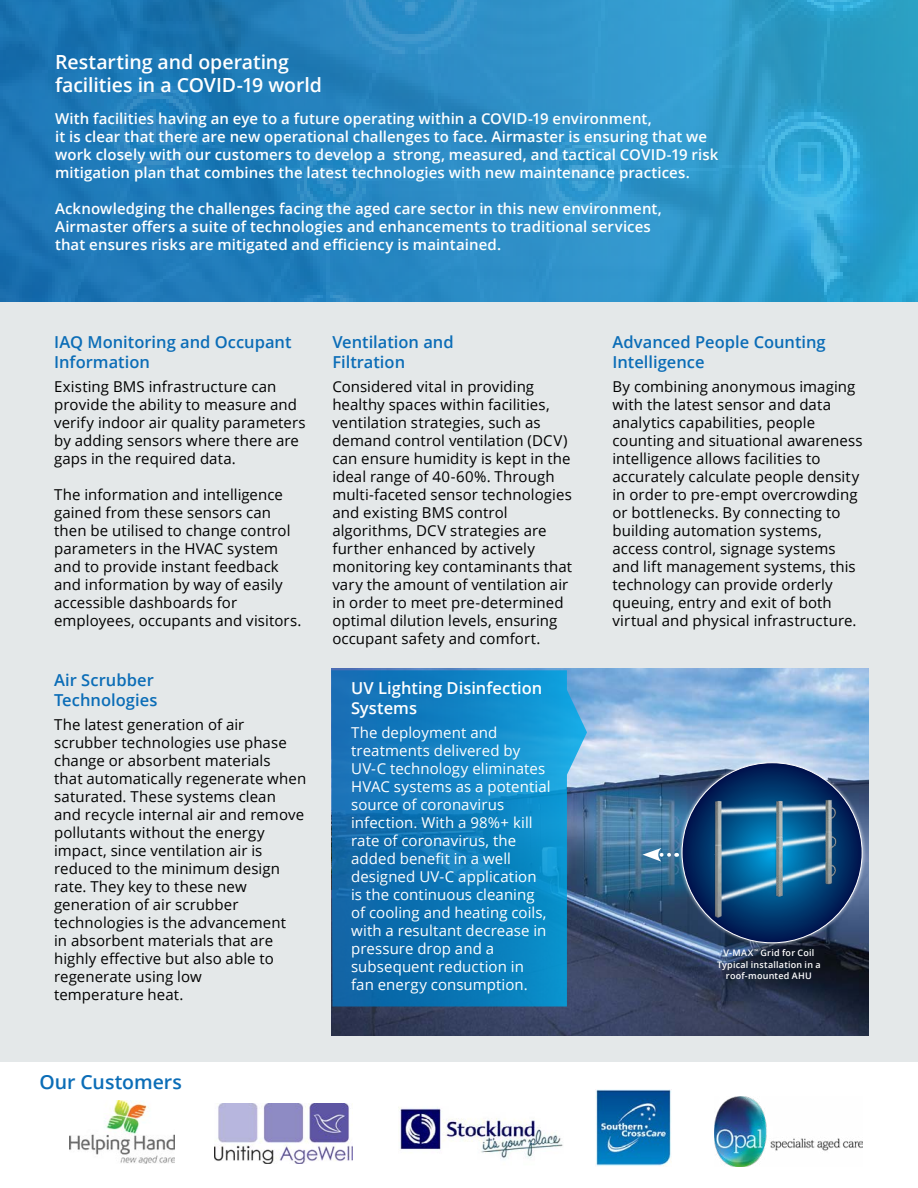
<style>
.page{position:relative;width:918px;height:1188px;background:#fff}
.page>*{position:absolute;margin:0;border:0;box-sizing:border-box;transform-origin:0 0}
.t1{font:600 19.5px/23.4px "Open Sans";letter-spacing:-.005em;color:#fff}
.t2{font:600 19.5px "Open Sans";color:#0b6db7}
.t3{font:600 16.5px/19.8px "Open Sans";color:#0b6db7}
.t4{font:600 16.5px/19.8px "Open Sans";color:#fff}
.t5{font:15px/18px "Open Sans";letter-spacing:.005em;color:#000}
.t6{font:600 15px/18px "Open Sans";letter-spacing:.005em;color:#fff}
.t7{font:15px/18px "Open Sans";letter-spacing:.005em;color:#fff}
.t8{font:600 9px/11.6px "Open Sans";letter-spacing:.025em;color:#fff;text-align:center}
</style>
<div class="page">
<svg style="left:0;top:0;width:918px;height:302px;background:#288bc2"></svg>
<img style="left:70px;top:1101px;width:104px;height:62px">
<img style="left:715px;top:1096px;width:147px;height:70px">
<img style="left:596px;top:1089px;width:75px;height:77px">
<img style="left:398px;top:1107px;width:165px;height:52px">
<img style="left:215px;top:1104px;width:138px;height:59px">
<div style="left:0;top:302px;width:918px;height:759px;background:#e4e8e9"></div>
<img style="left:331px;top:669px;width:537px;height:366px">
<svg style="left:643px;top:848px;width:34px;height:14px"></svg>
<div style="left:678px;top:759px;width:188px;height:188px;background:#fff;opacity:.75"></div>
<svg style="left:682px;top:763px;width:180px;height:180px;background:#0a285e"></svg>
<img style="left:694px;top:789px;width:165px;height:133px">
<svg style="left:331px;top:669px;width:256px;height:338px;background:#157cba"></svg>
<h1 class="t1" style="left:55px;top:50px;width:268px">Restarting and operating facilities in a COVID-19 world</h1>
<p class="t6" style="left:55px;top:109px;width:665px">With facilities having an eye to a future operating within a COVID-19 environment,<br>it is clear that there are new operational challenges to face. Airmaster is ensuring that we work closely with our customers to develop a strong, measured, and tactical COVID-19 risk mitigation plan that combines the latest technologies with new maintenance practices.</p>
<p class="t6" style="left:55px;top:199px;width:608px">Acknowledging the challenges facing the aged care sector in this new environment,<br>Airmaster offers a suite of technologies and enhancements to traditional services that ensures risks are mitigated and efficiency is maintained.</p>
<p class="t3" style="left:54px;top:332px;width:239px">IAQ Monitoring and Occupant<br>Information</p>
<p class="t5" style="left:54px;top:377px;width:253px">Existing BMS infrastructure can provide the ability to measure and verify indoor air quality parameters by adding sensors where there are gaps in the required data.</p>
<p class="t5" style="left:54px;top:485px;width:249px">The information and intelligence gained from these sensors can then be utilised to change control parameters in the HVAC system and to provide instant feedback and information by way of easily accessible dashboards for employees, occupants and visitors.</p>
<p class="t3" style="left:54px;top:670px;width:105px">Air Scrubber<br>Technologies</p>
<p class="t5" style="left:54px;top:715px;width:254px">The latest generation of air scrubber technologies use phase change or absorbent materials<br>that automatically regenerate when saturated. These systems clean and recycle internal air and remove pollutants without the energy impact, since ventilation air is reduced to the minimum design rate. They key to these new generation of air scrubber technologies is the advancement<br>in absorbent materials that are highly effective but also able to regenerate using low<br>temperature heat.</p>
<p class="t3" style="left:332px;top:332px;width:123px">Ventilation and<br>Filtration</p>
<p class="t5" style="left:332px;top:377px;width:241px">Considered vital in providing healthy spaces within facilities, ventilation strategies, such as demand control ventilation (DCV) can ensure humidity is kept in the ideal range of 40-60%. Through multi-faceted sensor technologies and existing BMS control algorithms, DCV strategies are further enhanced by actively monitoring key contaminants that vary the amount of ventilation air in order to meet pre-determined optimal dilution levels, ensuring occupant safety and comfort.</p>
<p class="t4" style="left:351px;top:678px;width:193px">UV Lighting Disinfection<br>Systems</p>
<p class="t7" style="left:351px;top:723px;width:201px">The deployment and treatments delivered by<br>UV-C technology eliminates<br>HVAC systems as a potential source of coronavirus infection. With a 98%+ kill rate of coronavirus, the added benefit in a well designed UV-C application is the continuous cleaning of cooling and heating coils, with a resultant decrease in pressure drop and a subsequent reduction in<br>fan energy consumption.</p>
<h1 class="t2" style="left:39px;top:1069px;width:144px">Our Customers</h1>
<p class="t3" style="left:612px;top:332px;width:215px">Advanced People Counting<br>Intelligence</p>
<p class="t5" style="left:612px;top:377px;width:252px">By combining anonymous imaging with the latest sensor and data analytics capabilities, people counting and situational awareness intelligence allows facilities to accurately calculate people density in order to pre-empt overcrowding or bottlenecks. By connecting to building automation systems, access control, signage systems and lift management systems, this technology can provide orderly queuing, entry and exit of both virtual and physical infrastructure.</p>
<p class="t8" style="left:719px;top:946px;width:105px">V-MAX<sup>™</sup> Grid for Coil<br>Typical installation in a</p>
<p class="t8" style="left:728px;top:968px;width:87px">roof-mounted AHU</p>
<p class="t8" style="left:717px;top:947px;width:105px">V-MAX<sup>™</sup> Grid for Coil<br>Typical installation in a</p>
<p class="t8" style="left:726px;top:969px;width:87px">roof-mounted AHU</p>
</div>
